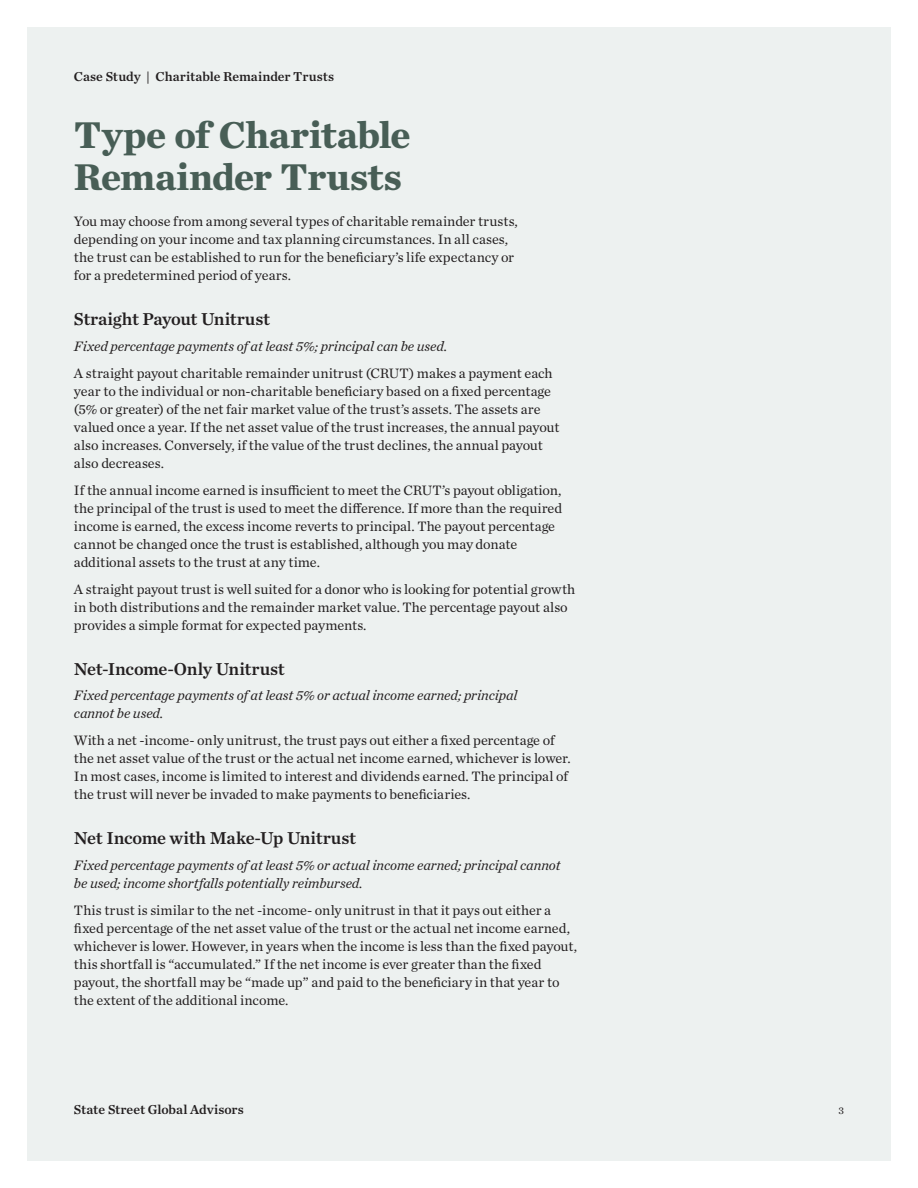
<style>
.page{position:relative;width:918px;height:1188px;background:#fff}
.page>*{position:absolute;margin:0;border:0;box-sizing:border-box;transform-origin:0 0}
.H1_26_28{font:700 39px/42px "Chronicle Text G1";letter-spacing:-.015em;color:#485e56}
.H2_12_15{font:18px "Chronicle Text G1 Semi";letter-spacing:-.015em;color:#231f20}
.Text_9_5_12{font:14.25px/18px "Chronicle Text G1";letter-spacing:-.005em;color:#231f20}
.Text_9_5_12-2{font:italic 14.25px/18px "Chronicle Text G1";letter-spacing:-.01em;color:#231f20}
.RunningHeader_9_12{font:13.5px "Chronicle Text G1 Semi";color:#231f20}
.RunningFooter_9_12{font:13.5px "Chronicle Text G1 Semi";color:#231f20}
.t1{font:10.5px "Chronicle Text G1";color:#231f20}
</style>
<div class="page">
<div style="left:27px;top:27px;width:864px;height:1134px;background:#edf1f0"></div>
<p class="RunningHeader_9_12" style="left:74px;top:66px;width:262px">Case Study | Charitable Remainder Trusts</p>
<p class="H1_26_28" style="left:74px;top:112px;width:338px">Type of Charitable<br>Remainder Trusts</p>
<p class="Text_9_5_12" style="left:74px;top:212px;width:445px">You may choose from among several types of charitable remainder trusts, depending on your income and tax planning circumstances. In all cases, the trust can be established to run for the beneficiary’s life expectancy or for a predetermined period of years.</p>
<p class="H2_12_15" style="left:74px;top:305px;width:198px">Straight Payout Unitrust</p>
<p class="Text_9_5_12-2" style="left:74px;top:336px;width:375px">Fixed percentage payments of at least 5%; principal can be used.</p>
<p class="Text_9_5_12" style="left:74px;top:363px;width:487px">A straight payout charitable remainder unitrust (CRUT) makes a payment each year to the individual or non-charitable beneficiary based on a fixed percentage (5% or greater) of the net fair market value of the trust’s assets. The assets are valued once a year. If the net asset value of the trust increases, the annual payout also increases. Conversely, if the value of the trust declines, the annual payout also decreases.</p>
<p class="Text_9_5_12" style="left:74px;top:480px;width:490px">If the annual income earned is insufficient to meet the CRUT’s payout obligation, the principal of the trust is used to meet the difference. If more than the required income is earned, the excess income reverts to principal. The payout percentage cannot be changed once the trust is established, although you may donate additional assets to the trust at any time.</p>
<p class="Text_9_5_12" style="left:74px;top:579px;width:503px">A straight payout trust is well suited for a donor who is looking for potential growth in both distributions and the remainder market value. The percentage payout also provides a simple format for expected payments.</p>
<p class="H2_12_15" style="left:74px;top:655px;width:212px">Net-Income-Only Unitrust</p>
<p class="Text_9_5_12-2" style="left:74px;top:686px;width:445px">Fixed percentage payments of at least 5% or actual income earned; principal cannot be used.</p>
<p class="Text_9_5_12" style="left:74px;top:731px;width:498px">With a net -income- only unitrust, the trust pays out either a fixed percentage of the net asset value of the trust or the actual net income earned, whichever is lower.<br>In most cases, income is limited to interest and dividends earned. The principal of the trust will never be invaded to make payments to beneficiaries.</p>
<p class="H2_12_15" style="left:74px;top:824px;width:284px">Net Income with Make-Up Unitrust</p>
<p class="Text_9_5_12-2" style="left:74px;top:855px;width:488px">Fixed percentage payments of at least 5% or actual income earned; principal cannot be used; income shortfalls potentially reimbursed.</p>
<p class="Text_9_5_12" style="left:74px;top:900px;width:505px">This trust is similar to the net -income- only unitrust in that it pays out either a fixed percentage of the net asset value of the trust or the actual net income earned, whichever is lower. However, in years when the income is less than the fixed payout, this shortfall is “accumulated.” If the net income is ever greater than the fixed payout, the shortfall may be “made up” and paid to the beneficiary in that year to the extent of the additional income.</p>
<p class="RunningFooter_9_12" style="left:74px;top:1099px;width:171px">State Street Global Advisors</p>
<p class="t1" style="left:838px;top:1103px;width:7px">3</p>
</div>
